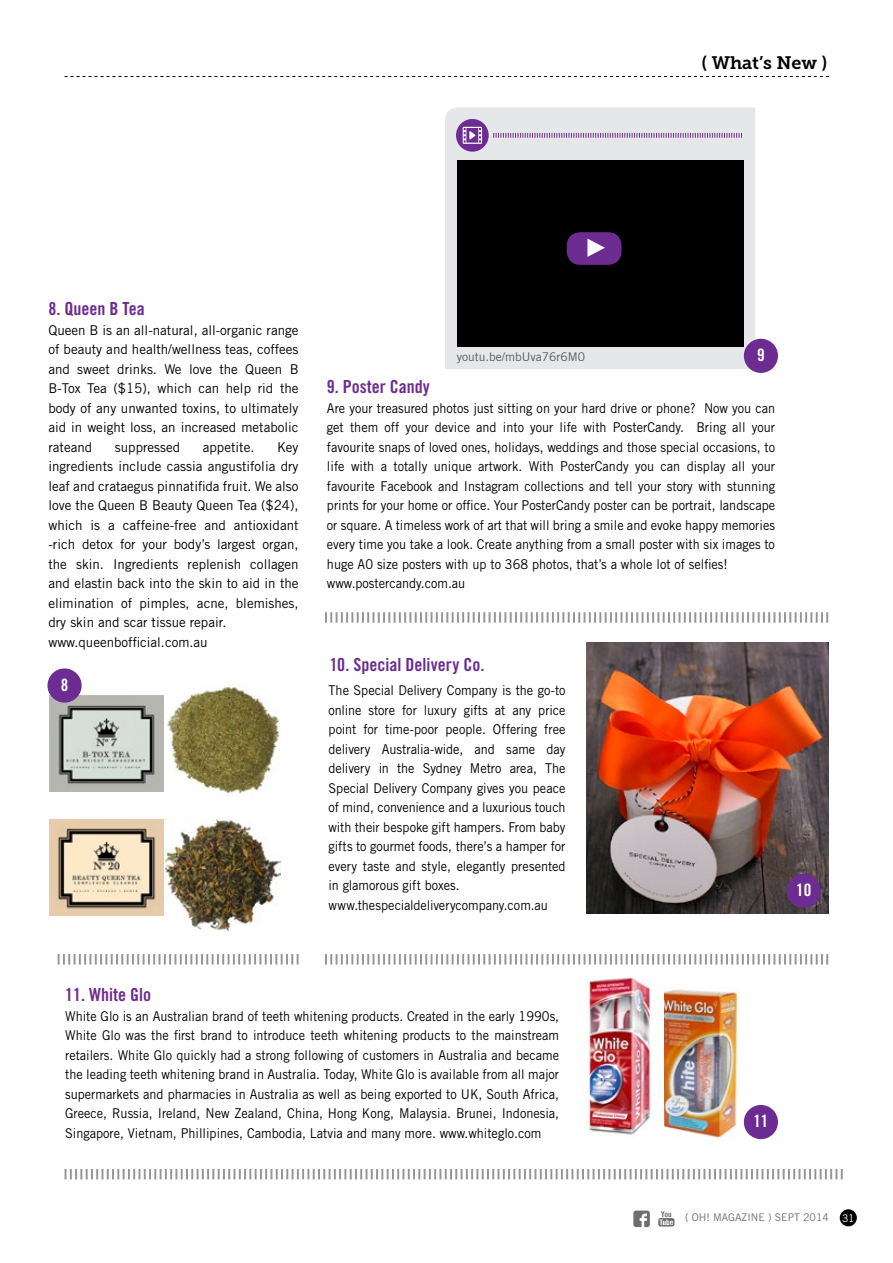
<style>
.page{position:relative;width:893px;height:1263px;background:#fff}
.page>*{position:absolute;margin:0;border:0;box-sizing:border-box;transform-origin:0 0}
.t1{font:18px "Trade Gothic LT Std Bd Cn 20";color:#6d2c91}
.t2{font:18px "Museo Slab 700";color:#000}
.t3{font:17.1px "Trade Gothic LT Std Bd Cn 20";color:#fff}
.t4{font:13.5px/19.5px "Trade Gothic LT Std";color:#000;scale:.94 1}
.t5{font:13.5px/19.5px "Trade Gothic LT Std";color:#000;text-align:justify}
.t6{font:12px "Trade Gothic LT Std";color:#58595b}
.t7{font:10.5px "Trade Gothic LT Std";color:#6d6e71}
.t8{font:10.5px "Trade Gothic LT Std";color:#fff}
</style>
<div class="page">
<div style="left:840px;top:1209px;width:17px;height:17px;background:#000;border-radius:50%"></div>
<svg style="left:65px;top:76px;width:764px;height:1px"></svg>
<svg style="left:633px;top:1210px;width:17px;height:17px"></svg>
<svg style="left:658px;top:1211px;width:16px;height:15px"></svg>
<div style="left:445px;top:107px;width:310px;height:262px;background:#e6e7e8"></div>
<div style="left:457px;top:160px;width:286px;height:186px;background:#000"></div>
<div style="left:456px;top:119px;width:33px;height:33px;background:#6d2c91;border-radius:50%"></div>
<svg style="left:463px;top:127px;width:19px;height:17px"></svg>
<svg style="left:493px;top:133px;width:249px;height:5px"></svg>
<div style="left:567px;top:232px;width:54px;height:33px;background:#6d2c91;border-radius:14px"></div>
<svg style="left:587px;top:239px;width:18px;height:18px"></svg>
<img style="left:49px;top:819px;width:115px;height:96px">
<img style="left:166px;top:819px;width:115px;height:111px">
<img style="left:664px;top:989px;width:75px;height:150px">
<svg style="left:58px;top:954px;width:241px;height:10px"></svg>
<img style="left:587px;top:642px;width:242px;height:271px">
<svg style="left:325px;top:954px;width:503px;height:10px"></svg>
<svg style="left:65px;top:1169px;width:778px;height:10px"></svg>
<svg style="left:325px;top:612px;width:503px;height:11px"></svg>
<div style="left:787px;top:875px;width:33px;height:32px;background:#6d2c91;border-radius:50%"></div>
<div style="left:787px;top:874px;width:34px;height:34px;border:2px solid #6d2c91;border-radius:50%"></div>
<div style="left:787px;top:884px;width:33px;height:13px;background:#6d2c91"></div>
<img style="left:49px;top:695px;width:115px;height:96px">
<img style="left:166px;top:685px;width:114px;height:110px">
<img style="left:586px;top:977px;width:67px;height:158px">
<div style="left:745px;top:339px;width:32px;height:33px;background:#6d2c91;border-radius:50%"></div>
<div style="left:744px;top:339px;width:34px;height:34px;border:2px solid #6d2c91;border-radius:50%"></div>
<div style="left:48px;top:669px;width:33px;height:33px;background:#6d2c91;border-radius:50%"></div>
<div style="left:47px;top:668px;width:35px;height:35px;border:2px solid #6d2c91;border-radius:50%"></div>
<div style="left:745px;top:1106px;width:32px;height:32px;background:#6d2c91;border-radius:50%"></div>
<div style="left:744px;top:1105px;width:34px;height:34px;border:2px solid #6d2c91;border-radius:50%"></div>
<h1 class="t2" style="left:701px;top:53px;width:128px">( What’s New )</h1>
<h1 class="t1" style="left:48px;top:298px;width:98px">8. Queen B Tea</h1>
<p class="t5" style="left:48px;top:320px;width:252px">Queen B is an all-natural, all-organic range of beauty and health/wellness teas, coffees and sweet drinks. We love the Queen B B-Tox Tea ($15), which can help rid the body of any unwanted toxins, to ultimately aid in weight loss, an increased metabolic rateand</p>
<p class="t5" style="left:115px;top:437px;width:67px">suppressed</p>
<p class="t5" style="left:203px;top:437px;width:53px">appetite.</p>
<p class="t5" style="left:48px;top:437px;width:252px;text-align:left;text-indent:229px">Key ingredients include cassia angustifolia dry leaf and crataegus pinnatifida fruit. We also love the Queen B Beauty Queen Tea ($24), which is a caffeine-free and antioxidant -rich detox for your body’s largest organ, the skin. Ingredients replenish collagen and elastin back into the skin to aid in the elimination of pimples, acne, blemishes, dry skin and scar tissue repair. www.queenbofficial.com.au</p>
<p class="t3" style="left:61px;top:674px;width:9px">8</p>
<p class="t6" style="left:457px;top:350px;width:130px">youtu.be/mbUva76r6M0</p>
<p class="t3" style="left:757px;top:345px;width:9px">9</p>
<h1 class="t1" style="left:327px;top:376px;width:104px">9. Poster Candy</h1>
<p class="t4" style="left:327px;top:398px;width:478px">Are your treasured photos just sitting on your hard drive or phone? Now you can get them off your device and into your life with PosterCandy. Bring all your favourite snaps of loved ones, holidays, weddings and those special occasions, to life with a totally unique artwork. With PosterCandy you can display all your favourite Facebook and Instagram collections and tell your story with stunning prints for your home or office. Your PosterCandy poster can be portrait, landscape or square. A timeless work of art that will bring a smile and evoke happy memories every time you take a look. Create anything from a small poster with six images to huge A0 size posters with up to 368 photos, that’s a whole lot of selfies! www.postercandy.com.au</p>
<h1 class="t1" style="left:330px;top:654px;width:156px">10. Special Delivery Co.</h1>
<p class="t4" style="left:329px;top:680px;width:254px">The Special Delivery Company is the go-to online store for luxury gifts at any price point for time-poor people. Offering free delivery Australia-wide, and same day delivery in the Sydney Metro area, The Special Delivery Company gives you peace of mind, convenience and a luxurious touch with their bespoke gift hampers. From baby gifts to gourmet foods, there’s a hamper for every taste and style, elegantly presented in glamorous gift boxes. www.thespecialdeliverycompany.com.au</p>
<p class="t3" style="left:796px;top:880px;width:17px">10</p>
<h1 class="t1" style="left:65px;top:984px;width:87px">11. White Glo</h1>
<p class="t4" style="left:65px;top:1006px;width:527px;text-align:justify">White Glo is an Australian brand of teeth whitening products. Created in the early 1990s, White Glo was the first brand to introduce teeth whitening products to the mainstream retailers. White Glo quickly had a strong following of customers in Australia and became the leading teeth whitening brand in Australia. Today, White Glo is available from all major supermarkets and pharmacies in Australia as well as being exported to UK, South Africa, Greece, Russia, Ireland, New Zealand, China, Hong Kong, Malaysia. Brunei, Indonesia, Singapore, Vietnam, Phillipines, Cambodia, Latvia and many more. www.whiteglo.com</p>
<p class="t3" style="left:753px;top:1111px;width:17px">11</p>
<p class="t7" style="left:685px;top:1211px;width:145px">( OH! MAGAZINE ) SEPT 2014</p>
<p class="t8" style="left:842px;top:1211px;width:14px">31</p>
</div>
